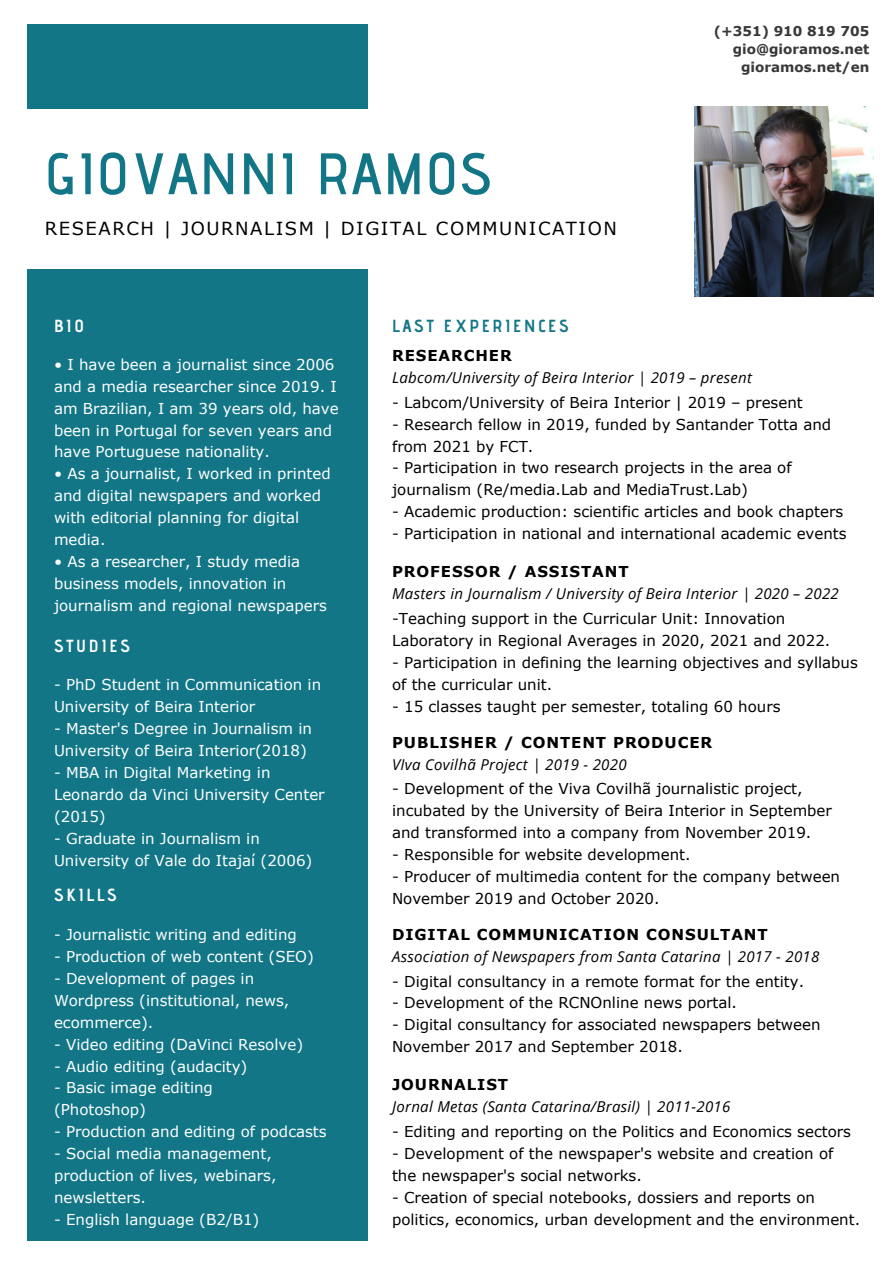
<style>
.page{position:relative;width:894px;height:1264px;background:#fff}
.page>*{position:absolute;margin:0;border:0;box-sizing:border-box;transform-origin:0 0}
.t1{font:600 58.35px "Advent Pro";letter-spacing:.03em;color:#127687}
.t2{font:18px "Verdana";letter-spacing:.085em;color:#000}
.t3{font:700 17.55px "Advent Pro";letter-spacing:.15em;color:#fff}
.t4{font:700 17.55px "Advent Pro";letter-spacing:.15em;color:#127687}
.t5{font:15px/21.9px "Verdana";color:#000}
.t6{font:15px/21.9px "Verdana";color:#fff}
.t7{font:italic 15px "Open Sans";letter-spacing:.02em;color:#000}
.t8{font:700 15px "Verdana";letter-spacing:.06em;color:#000}
.t9{font:700 13.5px/18px "Verdana";color:#393737;text-align:right}
</style>
<div class="page">
<div style="left:27px;top:24px;width:340px;height:1216px;background:#127687"></div>
<div style="left:0;top:109px;width:893px;height:160px;background:#fff"></div>
<img style="left:694px;top:107px;width:179px;height:189px">
<p class="t1" style="left:45px;top:138px;width:449px">GIOVANNI RAMOS</p>
<p class="t2" style="left:45px;top:216px;width:573px">RESEARCH | JOURNALISM | DIGITAL COMMUNICATION</p>
<p class="t9" style="left:713px;top:22px;width:157px">(+351) 910 819 705 gio@gioramos.net</p>
<p class="t9" style="left:741px;top:58px;width:130px">gioramos.net/en</p>
<p class="t3" style="left:54px;top:315px;width:31px">BIO</p>
<p class="t6" style="left:54px;top:353px;width:286px">• I have been a journalist since 2006 and a media researcher since 2019. I am Brazilian, I am 39 years old, have been in Portugal for seven years and have Portuguese nationality.</p>
<p class="t6" style="left:54px;top:462px;width:278px">• As a journalist, I worked in printed and digital newspapers and worked with editorial planning for digital media.</p>
<p class="t6" style="left:54px;top:550px;width:274px">• As a researcher, I study media business models, innovation in journalism and regional newspapers</p>
<p class="t3" style="left:54px;top:634px;width:78px">STUDIES</p>
<p class="t6" style="left:54px;top:673px;width:268px">- PhD Student in Communication in<br>University of Beira Interior</p>
<p class="t6" style="left:54px;top:717px;width:259px">- Master's Degree in Journalism in<br>University of Beira Interior(2018)</p>
<p class="t6" style="left:54px;top:761px;width:272px">- MBA in Digital Marketing in<br>Leonardo da Vinci University Center (2015)</p>
<p class="t6" style="left:54px;top:826px;width:260px">- Graduate in Journalism in<br>University of Vale do Itajaí (2006)</p>
<p class="t3" style="left:54px;top:884px;width:65px">SKILLS</p>
<p class="t6" style="left:54px;top:923px;width:244px">- Journalistic writing and editing</p>
<p class="t6" style="left:54px;top:945px;width:261px">- Production of web content (SEO)</p>
<p class="t6" style="left:54px;top:967px;width:202px">- Development of pages in</p>
<p class="t6" style="left:54px;top:988px;width:237px">Wordpress (institutional, news, ecommerce).</p>
<p class="t6" style="left:54px;top:1032px;width:250px">- Video editing (DaVinci Resolve)</p>
<p class="t6" style="left:54px;top:1054px;width:195px">- Audio editing (audacity)</p>
<p class="t6" style="left:54px;top:1076px;width:160px">- Basic image editing</p>
<p class="t6" style="left:54px;top:1098px;width:93px">(Photoshop)</p>
<p class="t6" style="left:54px;top:1120px;width:274px">- Production and editing of podcasts</p>
<p class="t6" style="left:54px;top:1142px;width:219px">- Social media management,</p>
<p class="t6" style="left:54px;top:1164px;width:224px">production of lives, webinars,</p>
<p class="t6" style="left:54px;top:1186px;width:93px">newsletters.</p>
<p class="t6" style="left:54px;top:1207px;width:207px">- English language (B2/B1)</p>
<p class="t4" style="left:392px;top:315px;width:178px">LAST EXPERIENCES</p>
<p class="t8" style="left:392px;top:346px;width:121px">RESEARCHER</p>
<p class="t7" style="left:392px;top:367px;width:361px">Labcom/University of Beira Interior | 2019 – present</p>
<p class="t5" style="left:392px;top:391px;width:412px">- Labcom/University of Beira Interior | 2019 – present</p>
<p class="t5" style="left:392px;top:412px;width:440px">- Research fellow in 2019, funded by Santander Totta and from 2021 by FCT.</p>
<p class="t5" style="left:392px;top:456px;width:401px">- Participation in two research projects in the area of journalism (Re/media.Lab and MediaTrust.Lab)</p>
<p class="t5" style="left:392px;top:500px;width:452px">- Academic production: scientific articles and book chapters</p>
<p class="t5" style="left:392px;top:522px;width:456px">- Participation in national and international academic events</p>
<p class="t8" style="left:392px;top:562px;width:238px">PROFESSOR / ASSISTANT</p>
<p class="t7" style="left:392px;top:583px;width:448px">Masters in Journalism / University of Beira Interior | 2020 – 2022</p>
<p class="t5" style="left:392px;top:607px;width:439px">-Teaching support in the Curricular Unit: Innovation<br>Laboratory in Regional Averages in 2020, 2021 and 2022.</p>
<p class="t5" style="left:392px;top:651px;width:467px">- Participation in defining the learning objectives and syllabus of the curricular unit.</p>
<p class="t5" style="left:392px;top:695px;width:390px">- 15 classes taught per semester, totaling 60 hours</p>
<p class="t8" style="left:392px;top:732px;width:322px">PUBLISHER / CONTENT PRODUCER</p>
<p class="t7" style="left:392px;top:754px;width:236px">VIva Covilhã Project | 2019 - 2020</p>
<p class="t5" style="left:392px;top:777px;width:441px">- Development of the Viva Covilhã journalistic project, incubated by the University of Beira Interior in September and transformed into a company from November 2019.</p>
<p class="t5" style="left:392px;top:843px;width:300px">- Responsible for website development.</p>
<p class="t5" style="left:392px;top:865px;width:449px">- Producer of multimedia content for the company between<br>November 2019 and October 2020.</p>
<p class="t8" style="left:392px;top:924px;width:377px">DIGITAL COMMUNICATION CONSULTANT</p>
<p class="t7" style="left:392px;top:946px;width:428px">Association of Newspapers from Santa Catarina | 2017 - 2018</p>
<p class="t5" style="left:392px;top:969px;width:413px">- Digital consultancy in a remote format for the entity.</p>
<p class="t5" style="left:392px;top:991px;width:346px">- Development of the RCNOnline news portal.</p>
<p class="t5" style="left:392px;top:1013px;width:430px">- Digital consultancy for associated newspapers between<br>November 2017 and September 2018.</p>
<p class="t8" style="left:392px;top:1075px;width:118px">JOURNALIST</p>
<p class="t7" style="left:392px;top:1096px;width:340px">Jornal Metas (Santa Catarina/Brasil) | 2011-2016</p>
<p class="t5" style="left:392px;top:1120px;width:460px">- Editing and reporting on the Politics and Economics sectors</p>
<p class="t5" style="left:392px;top:1142px;width:442px">- Development of the newspaper's website and creation of the newspaper's social networks.</p>
<p class="t5" style="left:392px;top:1186px;width:469px">- Creation of special notebooks, dossiers and reports on politics, economics, urban development and the environment.</p>
</div>
